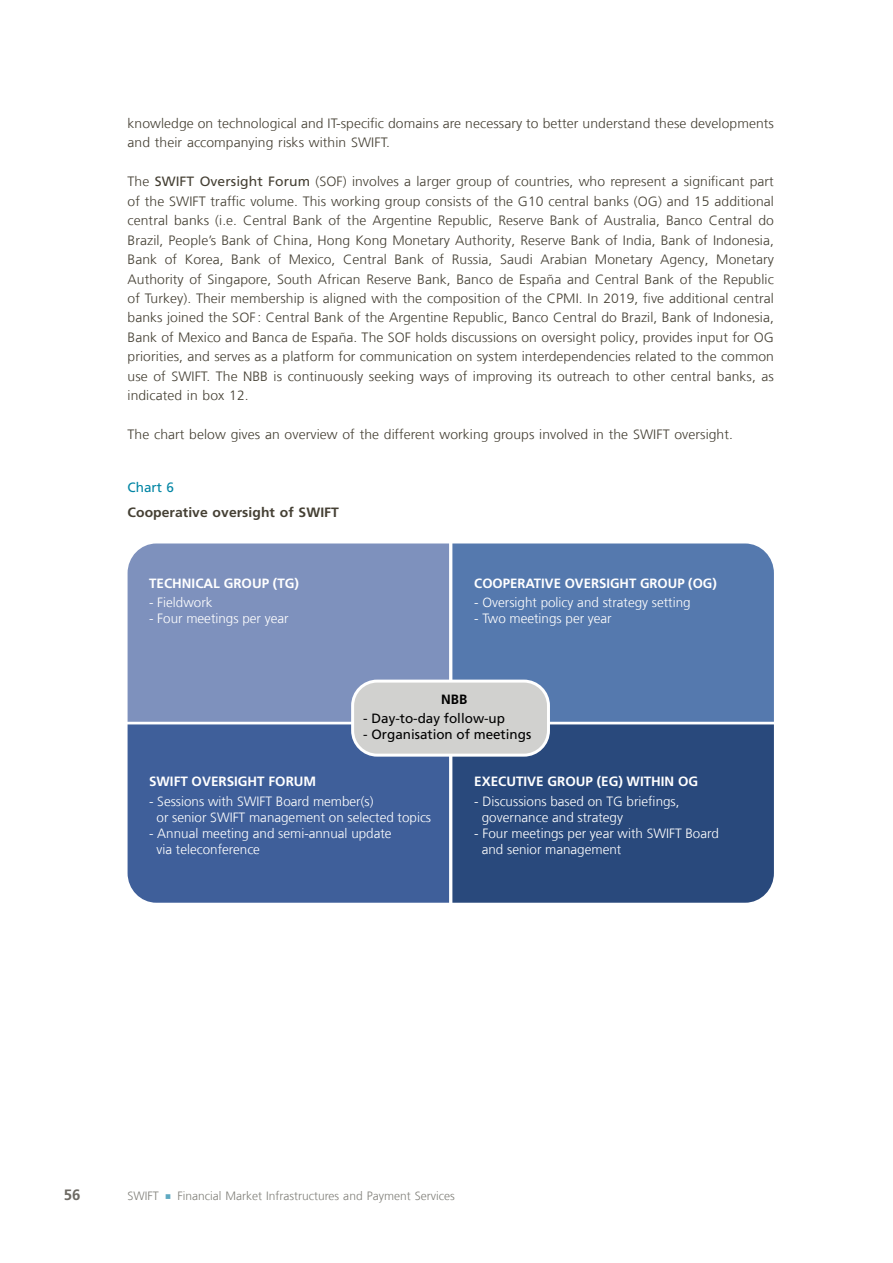
<style>
.page{position:relative;width:893px;height:1263px;background:#fff}
.page>*{position:absolute;margin:0;border:0;box-sizing:border-box;transform-origin:0 0}
.t1{font:700 15px "Frutiger LT Com";color:#6d6a63}
.t2{font:300 13.5px/19.5px "Frutiger LT Com";letter-spacing:.005em;color:#454034}
.t3{font:300 13.5px/16px "Frutiger LT Com";color:#fff}
.t4{font:700 13.5px "Frutiger LT Com";color:#fff}
.t5{font:13.5px/16px "Frutiger LT Com";color:#000}
.t6{font:700 13.5px "Frutiger LT Com";letter-spacing:.005em;color:#454034}
.t7{font:13.5px "Frutiger LT Com";color:#0085a4}
.t8{font:700 13.5px "Frutiger LT Com";color:#000}
.t9{font:300 12px "Frutiger LT Com";color:#81807a}
.s1{font-weight:400}
.s2{color:#5ea9c1}
</style>
<div class="page">
<div style="left:128px;top:543px;width:321px;height:179px;background:#7e91bd"></div>
<div style="left:452px;top:543px;width:322px;height:179px;background:#5579ae"></div>
<div style="left:452px;top:724px;width:322px;height:179px;background:#29497c"></div>
<div style="left:128px;top:724px;width:321px;height:179px;background:#3f5f9a"></div>
<div style="left:353px;top:681px;width:195px;height:74px;background:#d1d1cf;border-radius:25px"></div>
<div style="left:351px;top:680px;width:199px;height:77px;border:3px solid #fff;border-radius:25px"></div>
<p class="t2" style="left:128px;top:113px;width:648px">knowledge on technological and IT-specific domains are necessary to better understand these developments and their accompanying risks within SWIFT.</p>
<p class="t2" style="left:128px;top:171px;width:648px;text-align:justify">The <span class="s1">SWIFT Oversight Forum</span> (SOF) involves a larger group of countries, who represent a significant part of the SWIFT traffic volume. This working group consists of the G10 central banks (OG) and 15 additional central banks (i.e. Central Bank of the Argentine Republic, Reserve Bank of Australia, Banco Central do Brazil, People’s Bank of China, Hong Kong Monetary Authority, Reserve Bank of India, Bank of Indonesia, Bank of Korea, Bank of Mexico, Central Bank of Russia, Saudi Arabian Monetary Agency, Monetary Authority of Singapore, South African Reserve Bank, Banco de España and Central Bank of the Republic of Turkey). Their membership is aligned with the composition of the CPMI. In 2019, five additional central banks joined the SOF : Central Bank of the Argentine Republic, Banco Central do Brazil, Bank of Indonesia, Bank of Mexico and Banca de España. The SOF holds discussions on oversight policy, provides input for OG priorities, and serves as a platform for communication on system interdependencies related to the common use of SWIFT. The NBB is continuously seeking ways of improving its outreach to other central banks, as indicated in box 12.</p>
<p class="t2" style="left:128px;top:425px;width:607px">The chart below gives an overview of the different working groups involved in the SWIFT oversight.</p>
<p class="t7" style="left:128px;top:479px;width:48px">Chart 6</p>
<p class="t6" style="left:128px;top:504px;width:213px">Cooperative oversight of SWIFT</p>
<p class="t4" style="left:149px;top:575px;width:151px">TECHNICAL GROUP (TG)</p>
<p class="t3" style="left:149px;top:594px;width:65px">- Fieldwork</p>
<p class="t3" style="left:149px;top:610px;width:141px">- Four meetings per year</p>
<p class="t4" style="left:474px;top:575px;width:244px">COOPERATIVE OVERSIGHT GROUP (OG)</p>
<p class="t3" style="left:474px;top:594px;width:218px">- Oversight policy and strategy setting</p>
<p class="t3" style="left:474px;top:610px;width:139px">- Two meetings per year</p>
<p class="t8" style="left:441px;top:690px;width:28px">NBB</p>
<p class="t5" style="left:363px;top:710px;width:169px">‑ Day‑to‑day follow‑up<br>‑ Organisation of meetings</p>
<p class="t4" style="left:149px;top:773px;width:169px">SWIFT OVERSIGHT FORUM</p>
<p class="t3" style="left:157px;top:793px;width:276px;text-indent:-7px">- Sessions with SWIFT Board member(s)<br>or senior SWIFT management on selected topics</p>
<p class="t3" style="left:157px;top:825px;width:237px;text-indent:-7px">- Annual meeting and semi-annual update via teleconference</p>
<p class="t4" style="left:474px;top:773px;width:225px">EXECUTIVE GROUP (EG) WITHIN OG</p>
<p class="t3" style="left:482px;top:793px;width:199px;text-indent:-7px">- Discussions based on TG briefings, governance and strategy</p>
<p class="t3" style="left:482px;top:825px;width:239px;text-indent:-7px">- Four meetings per year with SWIFT Board and senior management</p>
<p class="t1" style="left:64px;top:1186px;width:18px">56</p>
<p class="t9" style="left:128px;top:1188px;width:329px">SWIFT <span class="s2">○</span> Financial Market Infrastructures and Payment Services</p>
</div>
